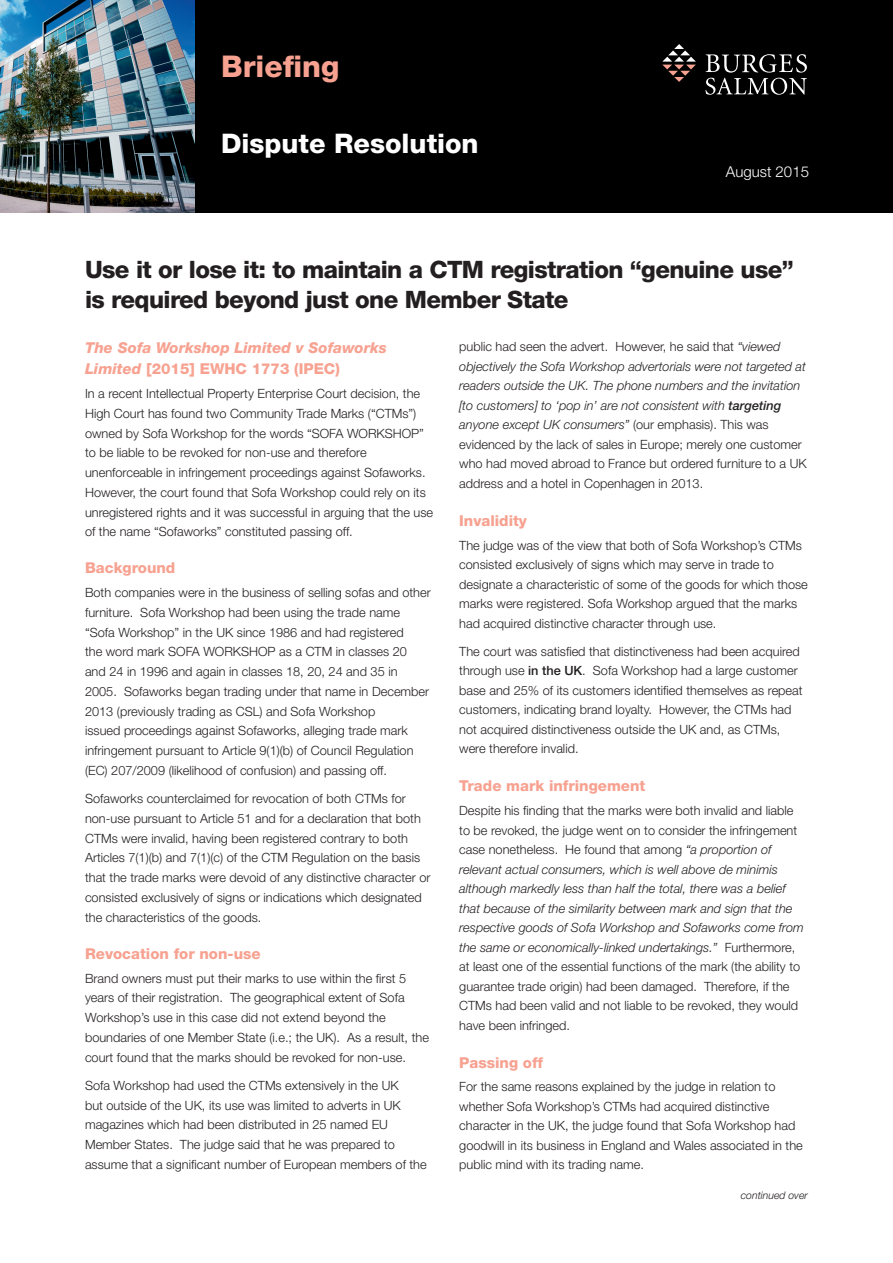
<style>
.page{position:relative;width:893px;height:1263px;background:#fff}
.page>*{position:absolute;margin:0;border:0;box-sizing:border-box;transform-origin:0 0}
.header_pink_9pt{font:800 30px "Helvetica Neue LT Std";color:#f7a291}
.t1{font:800 27px "Helvetica Neue LT Std";color:#fff}
.main_pink_title{font:800 24px/30px "Helvetica Neue LT Std";letter-spacing:-.025em;color:#231f20}
.subtitle_-_pink{font:800 15px "Helvetica Neue LT Std";color:#f7a291}
.subtitle_-_pink-2{font:italic 800 15px/21px "Helvetica Neue LT Std";color:#f7a291}
.t2{font:300 15px "Helvetica Neue LT Std";color:#fff}
.bullet{font:300 12.75px/19.5px "Helvetica Neue LT Std";color:#231f20}
.bodytextindent{font:italic 300 10.5px "Helvetica Neue LT Std";color:#231f20}
.s1{font-style:normal}
.s2{font-style:italic}
.s3{font-weight:500;font-style:italic}
.s4{font-weight:500}
</style>
<div class="page">
<div style="left:0;top:0;width:893px;height:213px;background:#000"></div>
<img style="left:0;top:0;width:194px;height:213px">
<svg style="left:662px;top:44px;width:34px;height:38px"></svg>
<svg style="left:705px;top:54px;width:102px;height:41px"></svg>
<p class="header_pink_9pt" style="left:221px;top:48px;width:120px">Briefing</p>
<p class="t1" style="left:221px;top:128px;width:259px">Dispute Resolution</p>
<p class="t2" style="left:726px;top:162px;width:85px">August 2015</p>
<p class="main_pink_title" style="left:85px;top:254px;width:710px">Use it or lose it: to maintain a CTM registration “genuine use” is required beyond just one Member State</p>
<p class="subtitle_-_pink-2" style="left:85px;top:337px;width:303px">The Sofa Workshop Limited v Sofaworks<br>Limited <span class="s1">[2015] EWHC 1773 (IPEC)</span></p>
<p class="bullet" style="left:85px;top:383px;width:350px">In a recent Intellectual Property Enterprise Court decision, the High Court has found two Community Trade Marks (“CTMs”) owned by Sofa Workshop for the words “SOFA WORKSHOP” to be liable to be revoked for non-use and therefore unenforceable in infringement proceedings against Sofaworks.<br>However, the court found that Sofa Workshop could rely on its unregistered rights and it was successful in arguing that the use of the name “Sofaworks” constituted passing off.</p>
<p class="subtitle_-_pink" style="left:85px;top:559px;width:92px">Background</p>
<p class="bullet" style="left:85px;top:582px;width:347px">Both companies were in the business of selling sofas and other furniture. Sofa Workshop had been using the trade name “Sofa Workshop” in the UK since 1986 and had registered<br>the word mark SOFA WORKSHOP as a CTM in classes 20 and 24 in 1996 and again in classes 18, 20, 24 and 35 in 2005. Sofaworks began trading under that name in December 2013 (previously trading as CSL) and Sofa Workshop<br>issued proceedings against Sofaworks, alleging trade mark infringement pursuant to Article 9(1)(b) of Council Regulation (EC) 207/2009 (likelihood of confusion) and passing off.</p>
<p class="bullet" style="left:85px;top:788px;width:347px">Sofaworks counterclaimed for revocation of both CTMs for non-use pursuant to Article 51 and for a declaration that both CTMs were invalid, having been registered contrary to both Articles 7(1)(b) and 7(1)(c) of the CTM Regulation on the basis that the trade marks were devoid of any distinctive character or consisted exclusively of signs or indications which designated the characteristics of the goods.</p>
<p class="subtitle_-_pink" style="left:85px;top:944px;width:177px">Revocation for non-use</p>
<p class="bullet" style="left:85px;top:968px;width:345px">Brand owners must put their marks to use within the first 5 years of their registration. The geographical extent of Sofa Workshop’s use in this case did not extend beyond the boundaries of one Member State (i.e.; the UK). As a result, the court found that the marks should be revoked for non-use.</p>
<p class="bullet" style="left:85px;top:1075px;width:343px">Sofa Workshop had used the CTMs extensively in the UK<br>but outside of the UK, its use was limited to adverts in UK magazines which had been distributed in 25 named EU Member States. The judge said that he was prepared to assume that a significant number of European members of the</p>
<p class="bodytextindent" style="left:741px;top:1189px;width:69px">continued over</p>
<p class="bullet" style="left:459px;top:337px;width:349px">public had seen the advert. However, he said that <span class="s2">“viewed objectively the Sofa Workshop advertorials were not targeted at readers outside the UK. The phone numbers and the invitation [to customers] to ‘pop in’ are not consistent with</span> <span class="s3">targeting </span><span class="s2">anyone except UK consumers”</span> (our emphasis). This was evidenced by the lack of sales in Europe; merely one customer who had moved abroad to France but ordered furniture to a UK address and a hotel in Copenhagen in 2013.</p>
<p class="subtitle_-_pink" style="left:459px;top:512px;width:69px">Invalidity</p>
<p class="bullet" style="left:459px;top:535px;width:350px">The judge was of the view that both of Sofa Workshop’s CTMs consisted exclusively of signs which may serve in trade to designate a characteristic of some of the goods for which those marks were registered. Sofa Workshop argued that the marks had acquired distinctive character through use.</p>
<p class="bullet" style="left:459px;top:641px;width:345px">The court was satisfied that distinctiveness had been acquired through use <span class="s4">in the UK</span>. Sofa Workshop had a large customer base and 25% of its customers identified themselves as repeat customers, indicating brand loyalty. However, the CTMs had not acquired distinctiveness outside the UK and, as CTMs, were therefore invalid.</p>
<p class="subtitle_-_pink" style="left:459px;top:777px;width:188px">Trade mark infringement</p>
<p class="bullet" style="left:459px;top:800px;width:346px">Despite his finding that the marks were both invalid and liable to be revoked, the judge went on to consider the infringement case nonetheless. He found that among <span class="s2">“a proportion of relevant actual consumers, which is well above de minimis although markedly less than half the total, there was a belief that because of the similarity between mark and sign that the respective goods of Sofa Workshop and Sofaworks come from the same or economically-linked undertakings.”</span> Furthermore, at least one of the essential functions of the mark (the ability to guarantee trade origin) had been damaged. Therefore, if the CTMs had been valid and not liable to be revoked, they would have been infringed.</p>
<p class="subtitle_-_pink" style="left:459px;top:1053px;width:85px">Passing off</p>
<p class="bullet" style="left:459px;top:1077px;width:345px">For the same reasons explained by the judge in relation to whether Sofa Workshop’s CTMs had acquired distinctive character in the UK, the judge found that Sofa Workshop had goodwill in its business in England and Wales associated in the public mind with its trading name.</p>
</div>
